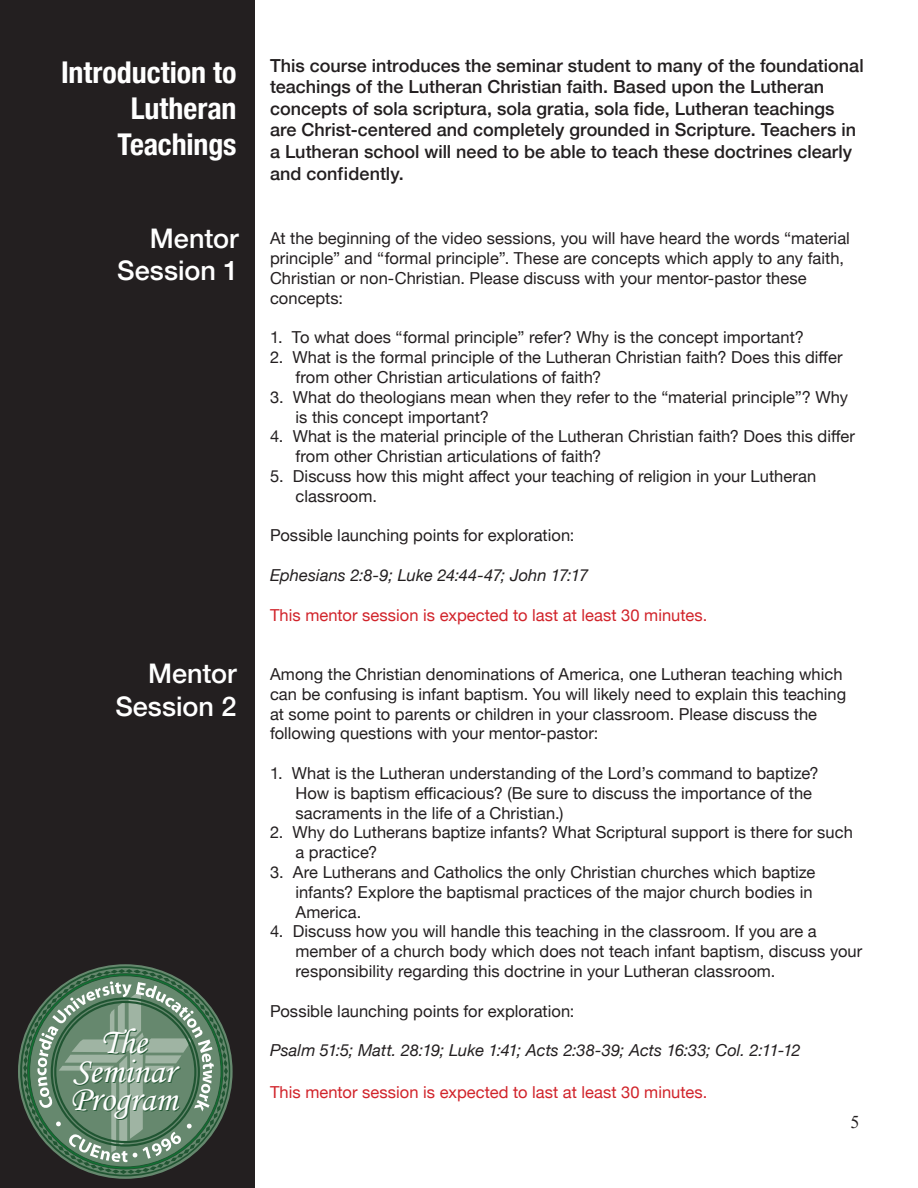
<style>
.page{position:relative;width:918px;height:1188px;background:#fff}
.page>*{position:absolute;margin:0;border:0;box-sizing:border-box;transform-origin:0 0}
.t1{font:36px/28.5px "Monotype Corsiva";color:#fff;text-align:center}
.t2{font:700 condensed 30px/36px "Helvetica Neue";letter-spacing:-.005em;color:#fff;text-align:right}
.t3{font:500 27px/32.4px "Helvetica Neue";color:#fff;text-align:right}
.t4{font:500 18px/21.6px "Helvetica Neue";color:#231f20}
.t5{font:18px "Times New Roman";color:#231f20}
.t6{font:16.5px/19.8px "Helvetica Neue";color:#231f20}
.t7{font:italic 16.5px "Helvetica Neue";color:#231f20}
.t8{font:16.5px "Helvetica Neue";letter-spacing:.005em;color:#d1232a}
</style>
<div class="page">
<div style="left:0;top:0;width:255px;height:1188px;background:#231f20"></div>
<svg style="left:20px;top:966px;width:210px;height:210px"></svg>
<svg style="left:23px;top:969px;width:205px;height:205px"></svg>
<h2 class="t2" style="left:61px;top:52px;width:177px">Introduction to<br>Lutheran<br>Teachings</h2>
<p class="t4" style="left:270px;top:53px;width:595px">This course introduces the seminar student to many of the foundational teachings of the Lutheran Christian faith. Based upon the Lutheran concepts of sola scriptura, sola gratia, sola fide, Lutheran teachings are Christ-centered and completely grounded in Scripture. Teachers in a Lutheran school will need to be able to teach these doctrines clearly and confidently.</p>
<h3 class="t3" style="left:117px;top:220px;width:123px">Mentor<br>Session 1</h3>
<p class="t6" style="left:270px;top:230px;width:581px">At the beginning of the video sessions, you will have heard the words “material principle” and “formal principle”. These are concepts which apply to any faith, Christian or non-Christian. Please discuss with your mentor-pastor these concepts:</p>
<p class="t6" style="left:270px;top:329px;width:536px">1. To what does “formal principle” refer? Why is the concept important?</p>
<p class="t6" style="left:296px;top:348px;width:549px;text-indent:-26px">2. What is the formal principle of the Lutheran Christian faith? Does this differ from other Christian articulations of faith?</p>
<p class="t6" style="left:296px;top:388px;width:554px;text-indent:-26px">3. What do theologians mean when they refer to the “material principle”? Why is this concept important?</p>
<p class="t6" style="left:296px;top:428px;width:561px;text-indent:-26px">4. What is the material principle of the Lutheran Christian faith? Does this differ from other Christian articulations of faith?</p>
<p class="t6" style="left:296px;top:467px;width:522px;text-indent:-26px">5. Discuss how this might affect your teaching of religion in your Lutheran classroom.</p>
<p class="t6" style="left:270px;top:527px;width:306px">Possible launching points for exploration:</p>
<p class="t7" style="left:270px;top:563px;width:320px">Ephesians 2:8-9; Luke 24:44-47; John 17:17</p>
<p class="t8" style="left:270px;top:603px;width:439px">This mentor session is expected to last at least 30 minutes.</p>
<h3 class="t3" style="left:115px;top:655px;width:123px">Mentor<br>Session 2</h3>
<h1 class="t1" style="left:70px;top:1028px;width:109px">The<br>Seminar<br>Program</h1>
<p class="t6" style="left:270px;top:665px;width:578px">Among the Christian denominations of America, one Lutheran teaching which can be confusing is infant baptism. You will likely need to explain this teaching at some point to parents or children in your classroom. Please discuss the following questions with your mentor-pastor:</p>
<p class="t6" style="left:296px;top:764px;width:525px;text-indent:-26px">1. What is the Lutheran understanding of the Lord’s command to baptize?<br>How is baptism efficacious? (Be sure to discuss the importance of the sacraments in the life of a Christian.)</p>
<p class="t6" style="left:296px;top:824px;width:559px;text-indent:-26px">2. Why do Lutherans baptize infants? What Scriptural support is there for such a practice?</p>
<p class="t6" style="left:296px;top:863px;width:521px;text-indent:-26px">3. Are Lutherans and Catholics the only Christian churches which baptize infants? Explore the baptismal practices of the major church bodies in<br>America.</p>
<p class="t6" style="left:296px;top:923px;width:568px;text-indent:-26px">4. Discuss how you will handle this teaching in the classroom. If you are a member of a church body which does not teach infant baptism, discuss your responsibility regarding this doctrine in your Lutheran classroom.</p>
<p class="t6" style="left:270px;top:1002px;width:306px">Possible launching points for exploration:</p>
<p class="t7" style="left:270px;top:1038px;width:532px">Psalm 51:5; Matt. 28:19; Luke 1:41; Acts 2:38-39; Acts 16:33; Col. 2:11-12</p>
<p class="t8" style="left:270px;top:1080px;width:439px">This mentor session is expected to last at least 30 minutes.</p>
<p class="t5" style="left:850px;top:1110px;width:10px">5</p>
</div>
